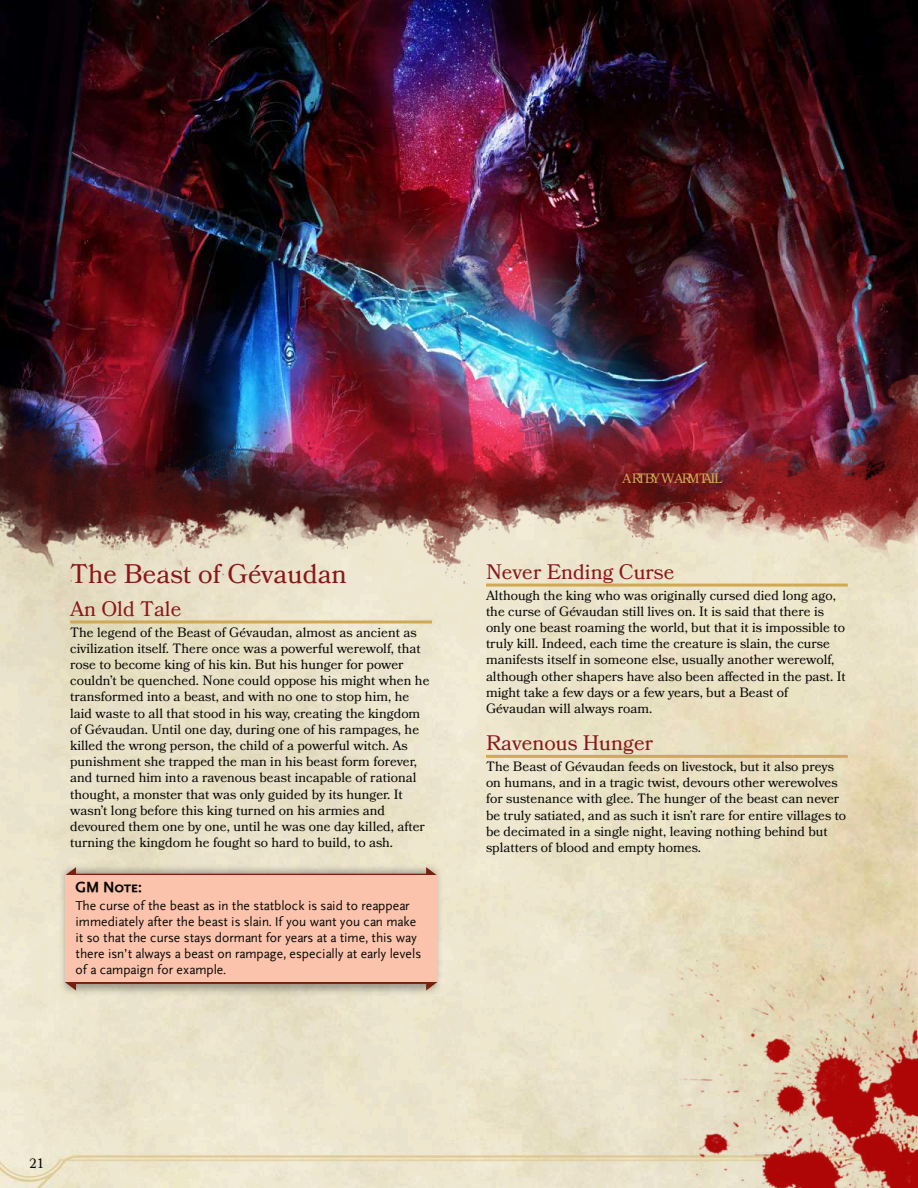
<style>
.page{position:relative;width:918px;height:1188px;background:#fff}
.page>*{position:absolute;margin:0;border:0;box-sizing:border-box;transform-origin:0 0}
.t1{font:26.85px "Bookmania";color:#8a171a}
.t2{font:21px "Bookmania";color:#8b171a}
.t3{font:700 15px "Scaly Sans Caps";color:#080704}
.t4{font:13.5px/16.2px "Bookmania";color:#080704}
.t5{font:13.5px/16.2px "Scaly Sans";color:#080704}
.t6{font:13.5px "Bookinsanity";color:#cfa955}
</style>
<div class="page">
<img style="left:58px;top:863px;width:386px;height:133px">
<img style="left:0;top:516px;width:918px;height:67px">
<img style="left:0;top:0;width:918px;height:516px">
<img style="left:667px;top:952px;width:251px;height:236px">
<hr style="left:377px;top:620px;width:55px;height:3px;background:#cfa955">
<hr style="left:70px;top:620px;width:307px;height:3px;background:#cfa955">
<svg style="left:65px;top:867px;width:11px;height:9px"></svg>
<svg style="left:426px;top:982px;width:11px;height:8px"></svg>
<svg style="left:426px;top:867px;width:11px;height:9px"></svg>
<svg style="left:65px;top:982px;width:11px;height:8px"></svg>
<hr style="left:74px;top:874px;width:354px;height:3px;background:#791f0e">
<hr style="left:74px;top:980px;width:354px;height:4px;background:#791f0e">
<div style="left:65px;top:876px;width:372px;height:106px;background:#fbc3ac"></div>
<hr style="left:793px;top:584px;width:55px;height:3px;background:#cfa955">
<hr style="left:486px;top:584px;width:307px;height:3px;background:#cfa955">
<hr style="left:793px;top:755px;width:55px;height:3px;background:#cfa955">
<hr style="left:486px;top:755px;width:307px;height:3px;background:#cfa955">
<h1 class="t1" style="left:70px;top:563px;width:278px">The Beast of Gévaudan</h1>
<h2 class="t2" style="left:70px;top:600px;width:113px">An Old Tale</h2>
<p class="t4" style="left:70px;top:625px;width:361px">The legend of the Beast of Gévaudan, almost as ancient as civilization itself. There once was a powerful werewolf, that rose to become king of his kin. But his hunger for power couldn’t be quenched. None could oppose his might when he transformed into a beast, and with no one to stop him, he laid waste to all that stood in his way, creating the kingdom of Gévaudan. Until one day, during one of his rampages, he killed the wrong person, the child of a powerful witch. As punishment she trapped the man in his beast form forever, and turned him into a ravenous beast incapable of rational thought, a monster that was only guided by its hunger. It wasn’t long before this king turned on his armies and devoured them one by one, until he was one day killed, after turning the kingdom he fought so hard to build, to ash.</p>
<p class="t3" style="left:76px;top:879px;width:68px">GM Note:</p>
<p class="t5" style="left:76px;top:898px;width:347px">The curse of the beast as in the statblock is said to reappear immediately after the beast is slain. If you want you can make it so that the curse stays dormant for years at a time, this way there isn’t always a beast on rampage, especially at early levels of a campaign for example.</p>
<p class="t6" style="left:622px;top:473px;width:97px">ART BY WARMTAIL</p>
<h2 class="t2" style="left:486px;top:563px;width:190px">Never Ending Curse</h2>
<p class="t4" style="left:486px;top:588px;width:361px">Although the king who was originally cursed died long ago, the curse of Gévaudan still lives on. It is said that there is only one beast roaming the world, but that it is impossible to truly kill. Indeed, each time the creature is slain, the curse manifests itself in someone else, usually another werewolf, although other shapers have also been affected in the past. It might take a few days or a few years, but a Beast of Gévaudan will always roam.</p>
<h2 class="t2" style="left:486px;top:735px;width:169px">Ravenous Hunger</h2>
<p class="t4" style="left:486px;top:759px;width:362px">The Beast of Gévaudan feeds on livestock, but it also preys on humans, and in a tragic twist, devours other werewolves for sustenance with glee. The hunger of the beast can never be truly satiated, and as such it isn’t rare for entire villages to be decimated in a single night, leaving nothing behind but splatters of blood and empty homes.</p>
<p class="t4" style="left:29px;top:1156px;width:17px">21</p>
</div>
